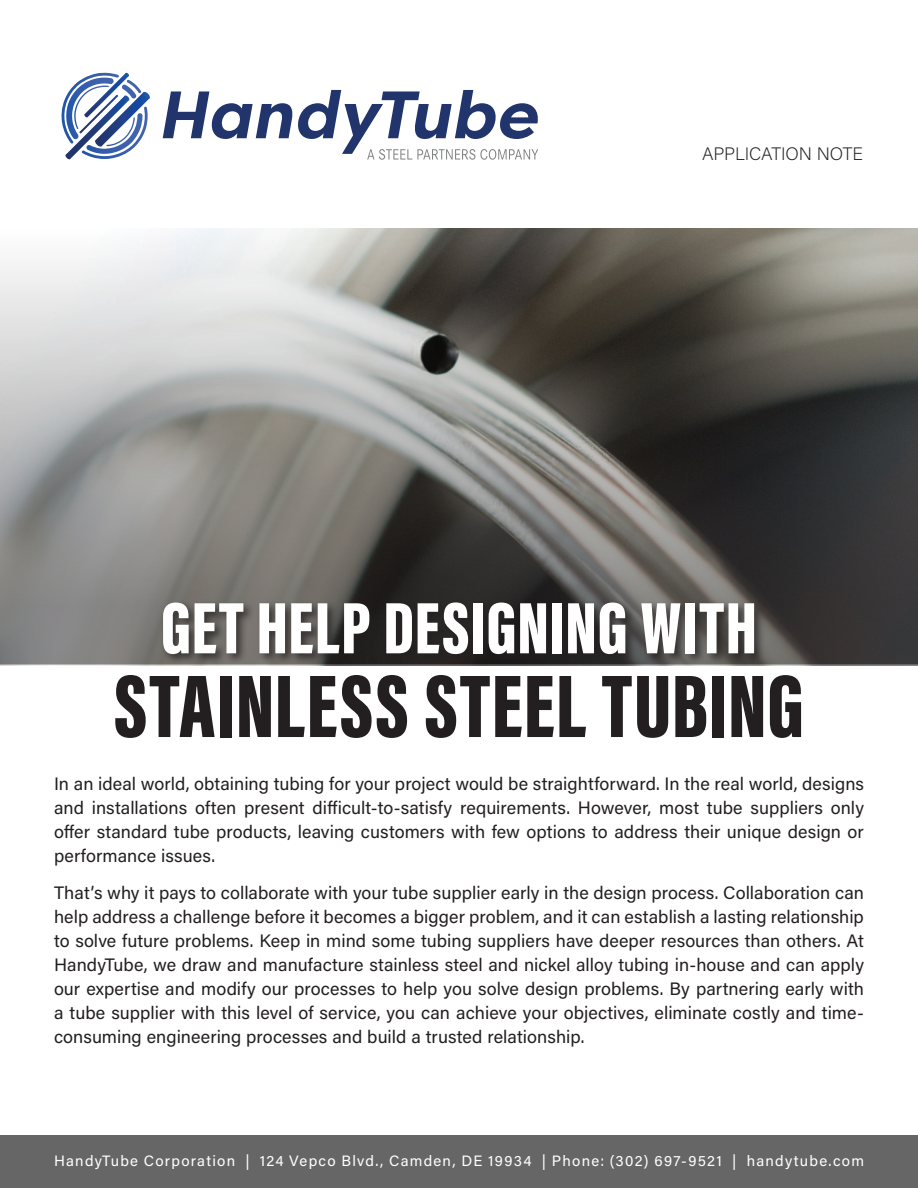
<style>
.page{position:relative;width:918px;height:1188px;background:#fff}
.page>*{position:absolute;margin:0;border:0;box-sizing:border-box;transform-origin:0 0}
.t1{font:900 91.5px "Acumin Pro Extra Cond";letter-spacing:.015em;color:#231f20}
.t2{font:900 75px "Acumin Pro Extra Cond";letter-spacing:.01em;color:#fff}
.t3{font:18px/24px "Acumin Pro";letter-spacing:.005em;color:#231f20;text-align:justify}
.t4{font:200 18px "Acumin Pro";letter-spacing:-.005em;color:#231f20}
.t5{font:15px "Acumin Pro";letter-spacing:.085em;color:#fff}
</style>
<div class="page">
<div style="left:0;top:1135px;width:918px;height:53px;background:#666"></div>
<svg style="left:0;top:228px;width:918px;height:437px;background:#7b7a77"></svg>
<div style="left:160px;top:600px;width:606px;height:66px;background:#231f20;opacity:.75"></div>
<svg style="left:61px;top:72px;width:89px;height:88px"></svg>
<svg style="left:163px;top:90px;width:376px;height:70px"></svg>
<p class="t4" style="left:702px;top:141px;width:162px">APPLICATION NOTE</p>
<h2 class="t2" style="left:161px;top:582px;width:598px">GET HELP DESIGNING WITH</h2>
<h1 class="t1" style="left:114px;top:650px;width:692px">STAINLESS STEEL TUBING</h1>
<p class="t3" style="left:54px;top:771px;width:812px">In an ideal world, obtaining tubing for your project would be straightforward. In the real world, designs and installations often present difficult-to-satisfy requirements. However, most tube suppliers only offer standard tube products, leaving customers with few options to address their unique design or performance issues.</p>
<p class="t3" style="left:54px;top:880px;width:812px">That’s why it pays to collaborate with your tube supplier early in the design process. Collaboration can help address a challenge before it becomes a bigger problem, and it can establish a lasting relationship to solve future problems. Keep in mind some tubing suppliers have deeper resources than others. At HandyTube, we draw and manufacture stainless steel and nickel alloy tubing in-house and can apply our expertise and modify our processes to help you solve design problems. By partnering early with a tube supplier with this level of service, you can achieve your objectives, eliminate costly and time&shy;consuming engineering processes and build a trusted relationship.</p>
<p class="t5" style="left:54px;top:1151px;width:812px">HandyTube Corporation | 124 Vepco Blvd., Camden, DE 19934 | Phone: (302) 697-9521 | handytube.com</p>
</div>
